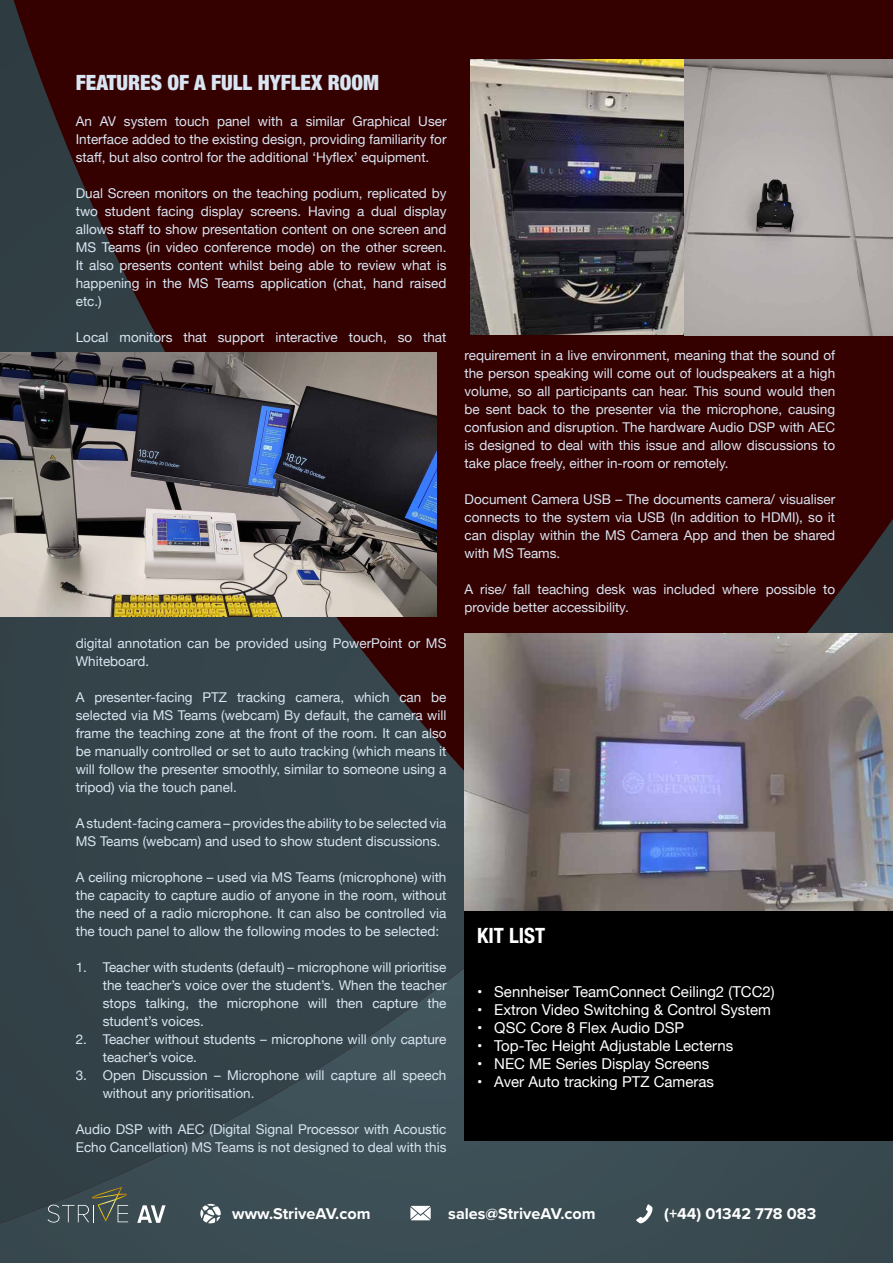
<style>
.page{position:relative;width:893px;height:1263px;background:#350000}
.page>*{position:absolute;margin:0;border:0;box-sizing:border-box;transform-origin:0 0}
.t1{font:900 condensed 21px "Helvetica Neue";color:#d9e5f2}
.t2{font:700 condensed 21px "Helvetica Neue";color:#fff}
.t3{font:700 16.2px "Proxima Nova";color:#fff}
.t4{font:15px "Helvetica Neue";color:#fff}
.t5{font:13.5px/18px "Helvetica Neue";color:#d9e5f2;text-align:justify}
</style>
<div class="page">
<img style="left:878px;top:519px;width:15px;height:115px">
<img style="left:855px;top:540px;width:23px;height:94px">
<img style="left:808px;top:600px;width:47px;height:34px">
<img style="left:833px;top:571px;width:22px;height:29px">
<div style="left:0;top:0;width:7px;height:1200px;background:#314046"></div>
<div style="left:7px;top:96px;width:68px;height:1104px;background:#324147"></div>
<div style="left:74px;top:211px;width:46px;height:966px;background:#334248"></div>
<div style="left:120px;top:349px;width:68px;height:805px;background:#344349"></div>
<div style="left:187px;top:617px;width:45px;height:514px;background:#35444a"></div>
<div style="left:232px;top:617px;width:23px;height:491px;background:#35454b"></div>
<div style="left:255px;top:617px;width:45px;height:469px;background:#35454b"></div>
<div style="left:300px;top:617px;width:45px;height:446px;background:#36464c"></div>
<div style="left:345px;top:628px;width:23px;height:412px;background:#36464c"></div>
<div style="left:368px;top:670px;width:45px;height:347px;background:#36464d"></div>
<div style="left:413px;top:713px;width:23px;height:281px;background:#36464d"></div>
<div style="left:435px;top:763px;width:29px;height:208px;background:#36464d"></div>
<img style="left:435px;top:739px;width:22px;height:24px">
<img style="left:368px;top:658px;width:10px;height:13px">
<img style="left:120px;top:302px;width:44px;height:47px">
<img style="left:120px;top:264px;width:19px;height:39px">
<img style="left:74px;top:164px;width:21px;height:47px">
<img style="left:7px;top:28px;width:40px;height:69px">
<img style="left:7px;top:0;width:16px;height:28px">
<div style="left:764px;top:1140px;width:129px;height:123px;background:#37484f"></div>
<div style="left:0;top:1200px;width:511px;height:63px;background:#3b4d54"></div>
<div style="left:511px;top:1140px;width:253px;height:123px;background:#3b4d53"></div>
<div style="left:59px;top:1177px;width:453px;height:24px;background:#3d4f56"></div>
<img style="left:112px;top:1154px;width:400px;height:24px">
<img style="left:161px;top:1131px;width:351px;height:24px">
<img style="left:207px;top:1108px;width:257px;height:24px">
<img style="left:249px;top:1086px;width:215px;height:23px">
<img style="left:289px;top:1063px;width:175px;height:24px">
<img style="left:327px;top:1040px;width:137px;height:24px">
<img style="left:362px;top:1017px;width:102px;height:24px">
<img style="left:396px;top:994px;width:68px;height:24px">
<img style="left:428px;top:971px;width:36px;height:24px">
<img style="left:459px;top:948px;width:5px;height:24px">
<svg style="left:200px;top:1204px;width:21px;height:19px"></svg>
<svg style="left:410px;top:1206px;width:21px;height:14px"></svg>
<svg style="left:636px;top:1204px;width:16px;height:19px"></svg>
<svg style="left:48px;top:1187px;width:80px;height:35px;background:#4b5755"></svg>
<svg style="left:137px;top:1205px;width:29px;height:18px"></svg>
<div style="left:464px;top:910px;width:429px;height:230px;background:#000001"></div>
<img style="left:0;top:353px;width:437px;height:264px">
<img style="left:464px;top:634px;width:429px;height:276px">
<img style="left:470px;top:60px;width:214px;height:275px">
<img style="left:684px;top:59px;width:209px;height:277px">
<p class="t1" style="left:76px;top:65px;width:305px">FEATURES OF A FULL HYFLEX ROOM</p>
<p class="t5" style="left:76px;top:113px;width:372px">An AV system touch panel with a similar Graphical User Interface added to the existing design, providing familiarity for staff, but also control for the additional ‘Hyflex’ equipment.</p>
<p class="t5" style="left:76px;top:185px;width:372px">Dual Screen monitors on the teaching podium, replicated by two student facing display screens. Having a dual display allows staff to show presentation content on one screen and MS Teams (in video conference mode) on the other screen.<br>It also presents content whilst being able to review what is happening in the MS Teams application (chat, hand raised etc.)</p>
<p class="t5" style="left:76px;top:329px;width:372px">Local monitors that support interactive touch, so that</p>
<p class="t5" style="left:76px;top:635px;width:372px">digital annotation can be provided using PowerPoint or MS<br>Whiteboard.</p>
<p class="t5" style="left:76px;top:689px;width:372px">A presenter-facing PTZ tracking camera, which can be selected via MS Teams (webcam) By default, the camera will frame the teaching zone at the front of the room. It can also be manually controlled or set to auto tracking (which means it will follow the presenter smoothly, similar to someone using a tripod) via the touch panel.</p>
<p class="t5" style="left:76px;top:815px;width:372px">A student-facing camera – provides the ability to be selected via<br>MS Teams (webcam) and used to show student discussions.</p>
<p class="t5" style="left:76px;top:869px;width:372px">A ceiling microphone – used via MS Teams (microphone) with the capacity to capture audio of anyone in the room, without the need of a radio microphone. It can also be controlled via the touch panel to allow the following modes to be selected:</p>
<p class="t5" style="left:103px;top:959px;width:345px;text-indent:-27px">1. Teacher with students (default) – microphone will prioritise the teacher’s voice over the student’s. When the teacher stops talking, the microphone will then capture the student’s voices.</p>
<p class="t5" style="left:103px;top:1031px;width:345px;text-indent:-27px">2. Teacher without students – microphone will only capture teacher’s voice.</p>
<p class="t5" style="left:103px;top:1067px;width:345px;text-indent:-27px">3. Open Discussion – Microphone will capture all speech without any prioritisation.</p>
<p class="t5" style="left:76px;top:1121px;width:372px">Audio DSP with AEC (Digital Signal Processor with Acoustic<br>Echo Cancellation) MS Teams is not designed to deal with this</p>
<p class="t5" style="left:464px;top:347px;width:372px">requirement in a live environment, meaning that the sound of the person speaking will come out of loudspeakers at a high volume, so all participants can hear. This sound would then be sent back to the presenter via the microphone, causing confusion and disruption. The hardware Audio DSP with AEC is designed to deal with this issue and allow discussions to take place freely, either in-room or remotely.</p>
<p class="t5" style="left:464px;top:491px;width:372px">Document Camera USB – The documents camera/ visualiser connects to the system via USB (In addition to HDMI), so it can display within the MS Camera App and then be shared with MS Teams.</p>
<p class="t5" style="left:464px;top:581px;width:372px">A rise/ fall teaching desk was included where possible to provide better accessibility.</p>
<p class="t2" style="left:477px;top:918px;width:69px">KIT LIST</p>
<p class="t4" style="left:477px;top:981px;width:299px">• Sennheiser TeamConnect Ceiling2 (TCC2)</p>
<p class="t4" style="left:477px;top:999px;width:295px">• Extron Video Switching &amp; Control System</p>
<p class="t4" style="left:477px;top:1017px;width:209px">• QSC Core 8 Flex Audio DSP</p>
<p class="t4" style="left:477px;top:1035px;width:257px">• Top-Tec Height Adjustable Lecterns</p>
<p class="t4" style="left:477px;top:1053px;width:234px">• NEC ME Series Display Screens</p>
<p class="t4" style="left:477px;top:1071px;width:238px">• Aver Auto tracking PTZ Cameras</p>
<p class="t3" style="left:232px;top:1201px;width:140px">www.StriveAV.com</p>
<p class="t3" style="left:448px;top:1201px;width:149px">sales@StriveAV.com</p>
<p class="t3" style="left:664px;top:1201px;width:153px">(+44) 01342 778 083</p>
</div>
